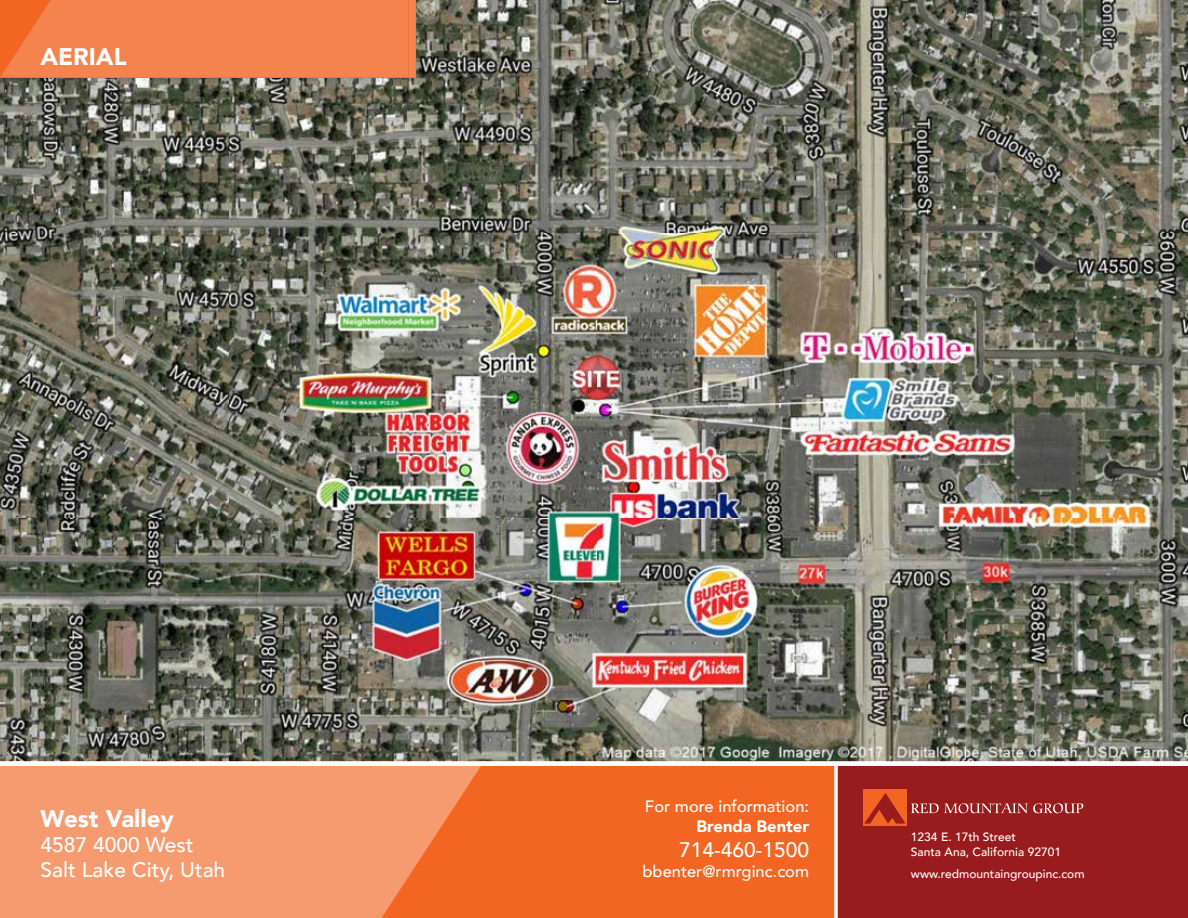
<style>
.page{position:relative;width:1188px;height:918px;background:#fff}
.page>*{position:absolute;margin:0;border:0;box-sizing:border-box;transform-origin:0 0}
.t1{font:900 24px "Avenir";color:#fff}
.t2{font:500 21px/25.2px "Avenir";color:#fff}
.t3{font:500 16.5px "Avenir";color:#fff}
.t4{font:900 16.5px "Avenir";color:#fff}
.t5{font:500 12px/14.7px "Avenir";color:#fff}
</style>
<div class="page">
<img style="left:0;top:0;width:1188px;height:761px">
<div style="left:836px;top:764px;width:352px;height:154px;background:#981b1e"></div>
<div style="left:0;top:764px;width:836px;height:154px;background:#f26522"></div>
<div style="left:863px;top:789px;width:44px;height:37px;background:#f26522"></div>
<svg style="left:864px;top:793px;width:219px;height:31px"></svg>
<svg style="left:0;top:0;width:416px;height:78px;background:#f38049"></svg>
<svg style="left:0;top:766px;width:481px;height:152px;background:#f59567"></svg>
<div style="left:0;top:761px;width:1188px;height:5px;background:#fff"></div>
<hr style="left:835px;top:764px;width:3px;height:154px;background:#fff">
<h1 class="t1" style="left:40px;top:36px;width:88px">AERIAL</h1>
<h1 class="t1" style="left:41px;top:798px;width:135px">West Valley</h1>
<h2 class="t2" style="left:40px;top:831px;width:186px">4587 4000 West<br>Salt Lake City, Utah</h2>
<h3 class="t3" style="left:645px;top:792px;width:166px">For more information:</h3>
<h3 class="t4" style="left:696px;top:812px;width:114px">Brenda Benter</h3>
<h2 class="t2" style="left:679px;top:836px;width:132px">714-460-1500</h2>
<h3 class="t3" style="left:643px;top:857px;width:168px">bbenter@rmrginc.com</h3>
<p class="t5" style="left:911px;top:829px;width:152px">1234 E. 17th Street<br>Santa Ana, California 92701</p>
<p class="t5" style="left:911px;top:865px;width:175px">www.redmountaingroupinc.com</p>
</div>
